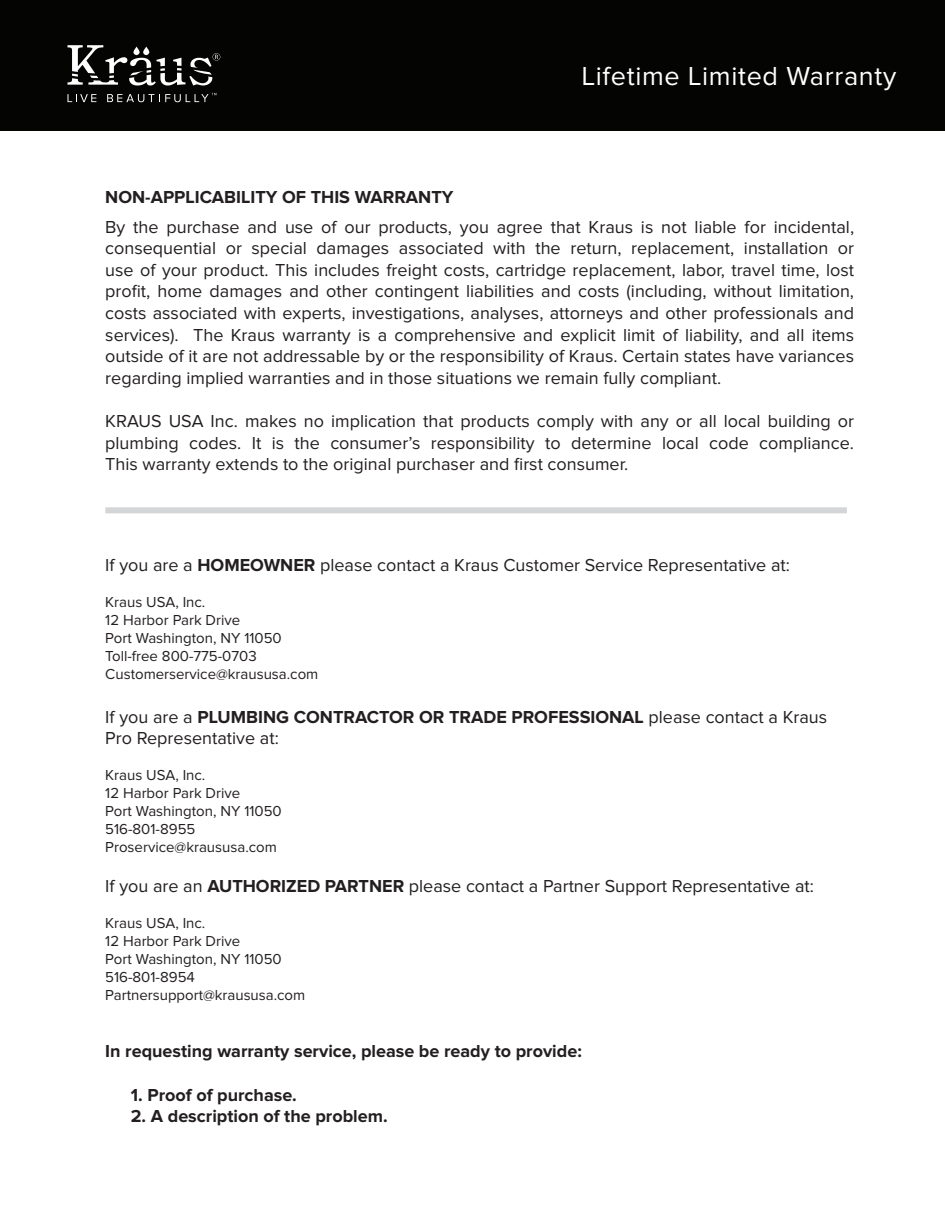
<style>
.page{position:relative;width:945px;height:1215px;background:#fff}
.page>*{position:absolute;margin:0;border:0;box-sizing:border-box;transform-origin:0 0}
.t1{font:27px "Proxima Nova";letter-spacing:.025em;color:#fff}
.t2{font:18px/21.6px "Proxima Nova";color:#231f20;text-align:justify}
.t3{font:700 18px "Proxima Nova";color:#231f20}
.t4{font:15px/18px "Proxima Nova";color:#231f20}
.s1{font-weight:700}
</style>
<div class="page">
<div style="left:0;top:0;width:945px;height:130px;background:#040503"></div>
<svg style="left:67px;top:45px;width:153px;height:41px"></svg>
<svg style="left:68px;top:94px;width:28px;height:8px"></svg>
<svg style="left:107px;top:93px;width:109px;height:9px"></svg>
<div style="left:105px;top:507px;width:742px;height:6px;background:#d4d5d7"></div>
<h1 class="t1" style="left:582px;top:64px;width:316px">Lifetime Limited Warranty</h1>
<p class="t3" style="left:105px;top:189px;width:350px">NON-APPLICABILITY OF THIS WARRANTY</p>
<p class="t2" style="left:105px;top:216px;width:750px">By the purchase and use of our products, you agree that Kraus is not liable for incidental, consequential or special damages associated with the return, replacement, installation or use of your product. This includes freight costs, cartridge replacement, labor, travel time, lost profit, home damages and other contingent liabilities and costs (including, without limitation, costs associated with experts, investigations, analyses, attorneys and other professionals and services). The Kraus warranty is a comprehensive and explicit limit of liability, and all items outside of it are not addressable by or the responsibility of Kraus. Certain states have variances regarding implied warranties and in those situations we remain fully compliant.</p>
<p class="t2" style="left:105px;top:411px;width:750px">KRAUS USA Inc. makes no implication that products comply with any or all local building or plumbing codes. It is the consumer’s responsibility to determine local code compliance.<br>This warranty extends to the original purchaser and first consumer.</p>
<p class="t2" style="left:105px;top:555px;width:686px">If you are a <span class="s1">HOMEOWNER</span> please contact a Kraus Customer Service Representative at:</p>
<p class="t4" style="left:105px;top:594px;width:215px">Kraus USA, Inc.<br>12 Harbor Park Drive<br>Port Washington, NY 11050<br>Toll-free 800-775-0703<br>Customerservice@kraususa.com</p>
<p class="t2" style="left:105px;top:707px;width:723px">If you are a <span class="s1">PLUMBING CONTRACTOR OR TRADE PROFESSIONAL</span> please contact a Kraus<br>Pro Representative at:</p>
<p class="t4" style="left:105px;top:767px;width:178px">Kraus USA, Inc.<br>12 Harbor Park Drive<br>Port Washington, NY 11050<br>516-801-8955<br>Proservice@kraususa.com</p>
<p class="t2" style="left:105px;top:876px;width:710px">If you are an <span class="s1">AUTHORIZED PARTNER</span> please contact a Partner Support Representative at:</p>
<p class="t4" style="left:105px;top:914px;width:202px">Kraus USA, Inc.<br>12 Harbor Park Drive<br>Port Washington, NY 11050<br>516-801-8954<br>Partnersupport@kraususa.com</p>
<p class="t3" style="left:105px;top:1043px;width:478px">In requesting warranty service, please be ready to provide:</p>
<p class="t3" style="left:131px;top:1086px;width:168px">1. Proof of purchase.</p>
<p class="t3" style="left:131px;top:1108px;width:258px">2. A description of the problem.</p>
</div>
